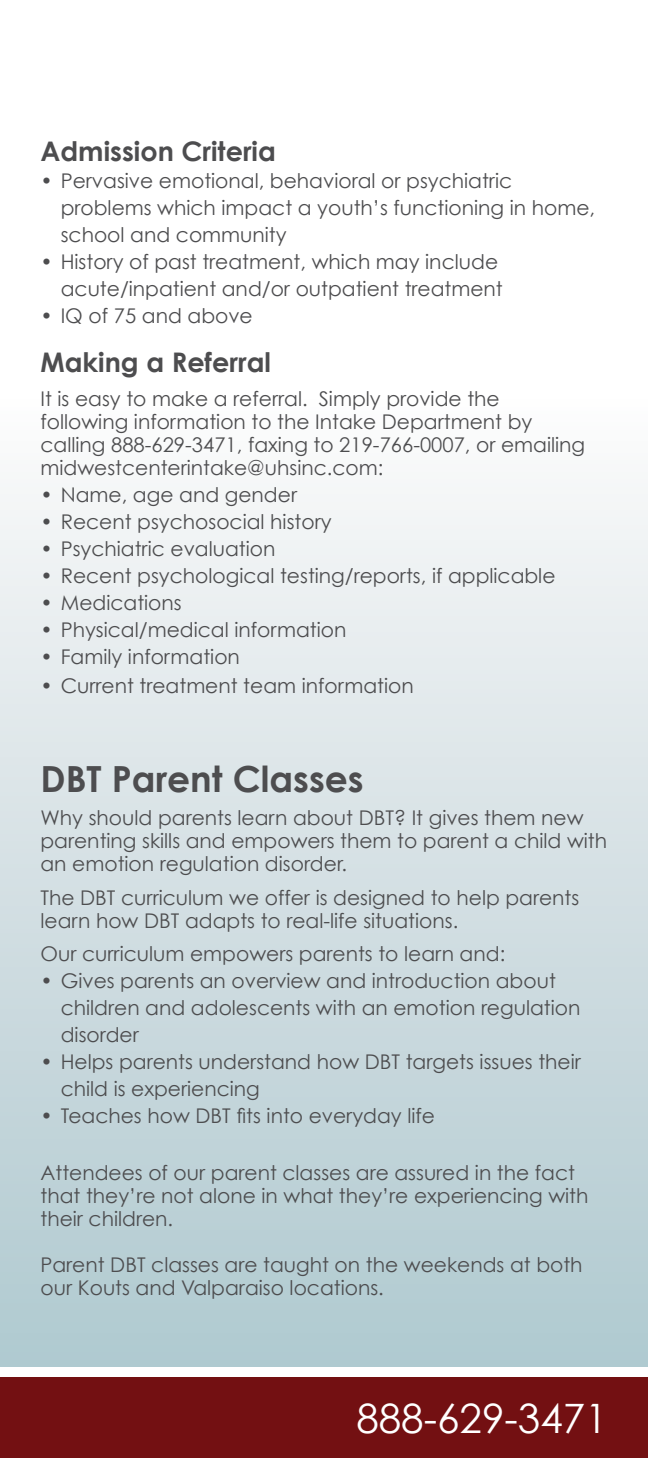
<style>
.page{position:relative;width:648px;height:1458px;background:#fff}
.page>*{position:absolute;margin:0;border:0;box-sizing:border-box;transform-origin:0 0}
.t1{font:40.5px "Century Gothic";color:#fff}
.t2{font:700 36px "Century Gothic";color:#4d4d4f}
.t3{font:700 27px "Century Gothic";color:#4d4d4f}
.t4{font:20.25px/23.2px "Century Gothic";color:#4d4d4f}
</style>
<div class="page">
<div style="left:0;top:395px;width:648px;height:972px;background:linear-gradient(to bottom,#fcfbfb,#aec8cf)"></div>
<div style="left:0;top:1377px;width:648px;height:81px;background:#731012"></div>
<h3 class="t3" style="left:40px;top:134px;width:237px">Admission Criteria</h3>
<p class="t4" style="left:61px;top:167px;width:536px;line-height:27px;text-indent:-20px">• Pervasive emotional, behavioral or psychiatric problems which impact a youth’s functioning in home, school and community</p>
<p class="t4" style="left:40px;top:248px;width:464px;line-height:27px;text-align:right">• History of past treatment, which may include acute/inpatient and/or outpatient treatment</p>
<p class="t4" style="left:40px;top:304px;width:214px">• IQ of 75 and above</p>
<h3 class="t3" style="left:40px;top:346px;width:232px">Making a Referral</h3>
<p class="t4" style="left:40px;top:386px;width:546px">It is easy to make a referral. Simply provide the following information to the Intake Department by calling 888-629-3471, faxing to 219-766-0007, or emailing midwestcenterintake@uhsinc.com:</p>
<p class="t4" style="left:40px;top:483px;width:258px">• Name, age and gender</p>
<p class="t4" style="left:40px;top:510px;width:293px">• Recent psychosocial history</p>
<p class="t4" style="left:40px;top:537px;width:236px">• Psychiatric evaluation</p>
<p class="t4" style="left:40px;top:564px;width:517px">• Recent psychological testing/reports, if applicable</p>
<p class="t4" style="left:40px;top:591px;width:143px">• Medications</p>
<p class="t4" style="left:40px;top:618px;width:307px">• Physical/medical information</p>
<p class="t4" style="left:40px;top:645px;width:201px">• Family information</p>
<p class="t4" style="left:40px;top:674px;width:375px">• Current treatment team information</p>
<h2 class="t2" style="left:40px;top:756px;width:325px">DBT Parent Classes</h2>
<p class="t4" style="left:40px;top:806px;width:568px">Why should parents learn about DBT? It gives them new parenting skills and empowers them to parent a child with an emotion regulation disorder.</p>
<p class="t4" style="left:40px;top:885px;width:540px">The DBT curriculum we offer is designed to help parents learn how DBT adapts to real-life situations.</p>
<p class="t4" style="left:40px;top:942px;width:466px">Our curriculum empowers parents to learn and:</p>
<p class="t4" style="left:61px;top:967px;width:521px;line-height:27px;text-indent:-20px">• Gives parents an overview and introduction about children and adolescents with an emotion regulation disorder</p>
<p class="t4" style="left:61px;top:1048px;width:522px;line-height:27px;text-indent:-20px">• Helps parents understand how DBT targets issues their child is experiencing</p>
<p class="t4" style="left:40px;top:1104px;width:396px">• Teaches how DBT fits into everyday life</p>
<p class="t4" style="left:40px;top:1160px;width:549px">Attendees of our parent classes are assured in the fact that they’re not alone in what they’re experiencing with their children.</p>
<p class="t4" style="left:40px;top:1253px;width:544px">Parent DBT classes are taught on the weekends at both our Kouts and Valparaiso locations.</p>
<h1 class="t1" style="left:356px;top:1393px;width:253px">888-629-3471</h1>
</div>
